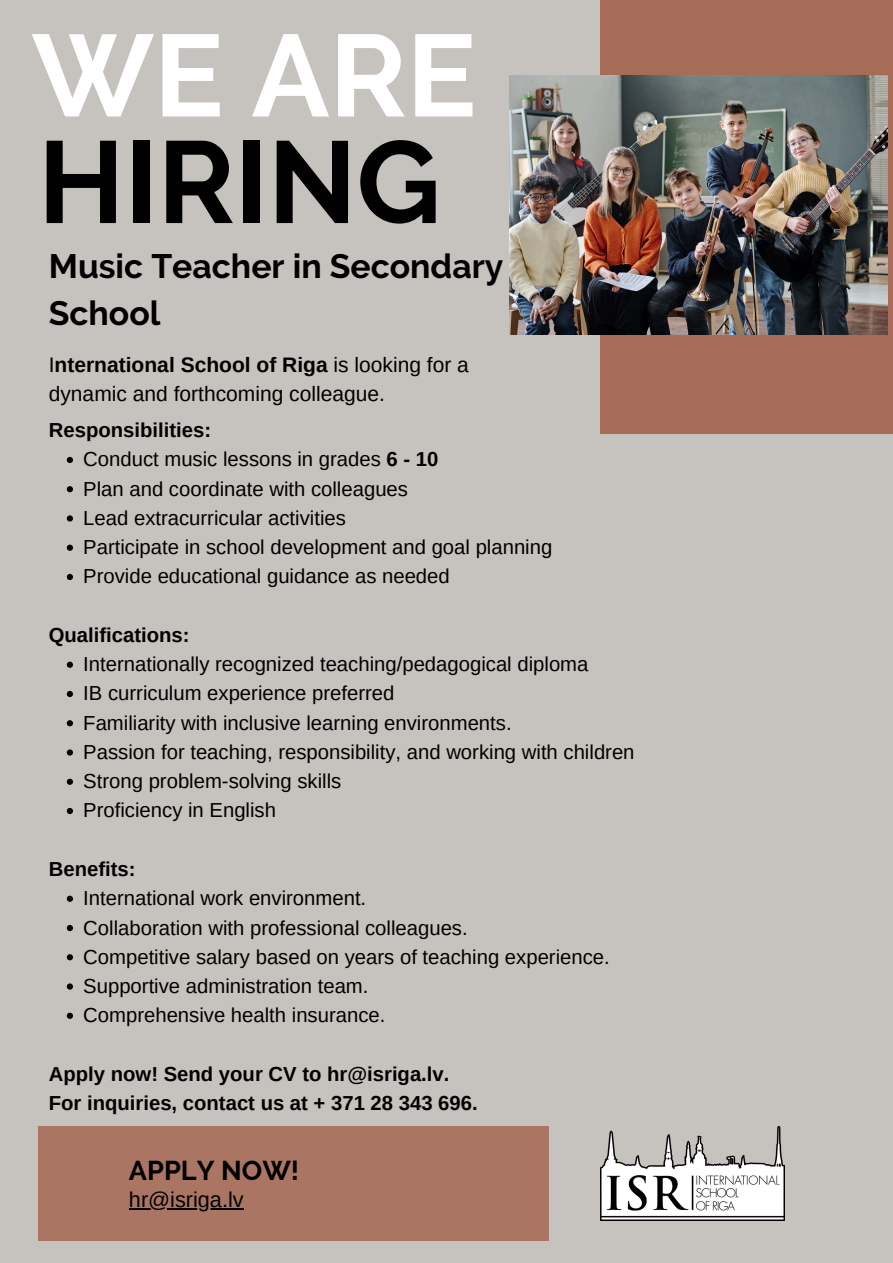
<style>
.page{position:relative;width:893px;height:1263px;background:#c6c3be}
.page>*{position:absolute;margin:0;border:0;box-sizing:border-box;transform-origin:0 0}
.t1{font:700 116.02px "Raleway";color:#000}
.t2{font:700 116.02px "Raleway";color:#fff}
.t3{font:700 33.75px/47.2px "Raleway";color:#000}
.t4{font:700 27.08px "Raleway";color:#000}
.t5{font:21.67px "Arimo";color:#000}
.t6{font:21px/29.2px "Arimo";color:#000}
.t7{font:20.25px/29.2px "Arimo";color:#000}
.t8{font:700 20.25px/29.2px "Arimo";color:#000}
.s1{font-weight:700}
</style>
<div class="page">
<div style="left:600px;top:0;width:293px;height:433px;background:#a76c58"></div>
<div style="left:38px;top:1126px;width:510px;height:115px;background:#aa7562"></div>
<img style="left:600px;top:1126px;width:184px;height:94px">
<svg style="left:67px;top:457px;width:6px;height:6px"></svg>
<svg style="left:67px;top:486px;width:6px;height:6px"></svg>
<svg style="left:67px;top:515px;width:6px;height:6px"></svg>
<svg style="left:67px;top:545px;width:6px;height:6px"></svg>
<svg style="left:67px;top:574px;width:6px;height:6px"></svg>
<svg style="left:67px;top:662px;width:6px;height:6px"></svg>
<svg style="left:67px;top:691px;width:6px;height:6px"></svg>
<svg style="left:67px;top:720px;width:6px;height:6px"></svg>
<svg style="left:67px;top:749px;width:6px;height:6px"></svg>
<svg style="left:67px;top:779px;width:6px;height:6px"></svg>
<svg style="left:67px;top:808px;width:6px;height:6px"></svg>
<svg style="left:67px;top:896px;width:6px;height:6px"></svg>
<svg style="left:67px;top:925px;width:6px;height:6px"></svg>
<svg style="left:67px;top:954px;width:6px;height:6px"></svg>
<svg style="left:67px;top:983px;width:6px;height:6px"></svg>
<svg style="left:67px;top:1013px;width:6px;height:6px"></svg>
<img style="left:510px;top:75px;width:377px;height:259px">
<svg style="left:129px;top:1208px;width:19px;height:2px"></svg>
<hr style="left:148px;top:1208px;width:96px;height:2px;background:#000">
<h1 class="t2" style="left:32px;top:9px;width:446px">WE ARE</h1>
<h1 class="t1" style="left:38px;top:116px;width:404px">HIRING</h1>
<h2 class="t3" style="left:49px;top:243px;width:456px">Music Teacher in Secondary<br>School</h2>
<p class="t6" style="left:49px;top:350px;width:422px">I<span class="s1">nternational School of Riga</span> is looking for a dynamic and forthcoming colleague.</p>
<p class="t7" style="left:83px;top:416px;width:470px;text-indent:-34px"><span class="s1">Responsibilities:<br></span>Conduct music lessons in grades <span class="s1">6 - 10<br></span>Plan and coordinate with colleagues<br>Lead extracurricular activities<br>Participate in school development and goal planning Provide educational guidance as needed</p>
<p class="t8" style="left:49px;top:621px;width:142px">Qualifications:</p>
<p class="t7" style="left:83px;top:650px;width:553px">Internationally recognized teaching/pedagogical diploma<br>IB curriculum experience preferred<br>Familiarity with inclusive learning environments.<br>Passion for teaching, responsibility, and working with children Strong problem-solving skills<br>Proficiency in English</p>
<p class="t8" style="left:49px;top:855px;width:88px">Benefits:</p>
<p class="t7" style="left:83px;top:884px;width:528px">International work environment.<br>Collaboration with professional colleagues.<br>Competitive salary based on years of teaching experience.<br>Supportive administration team.<br>Comprehensive health insurance.</p>
<p class="t8" style="left:49px;top:1059px;width:430px">Apply now! Send your CV to hr@isriga.lv.<br>For inquiries, contact us at + 371 28 343 696.</p>
<h3 class="t4" style="left:129px;top:1155px;width:172px">APPLY NOW!</h3>
<p class="t5" style="left:129px;top:1186px;width:116px">hr@isriga.lv</p>
</div>
